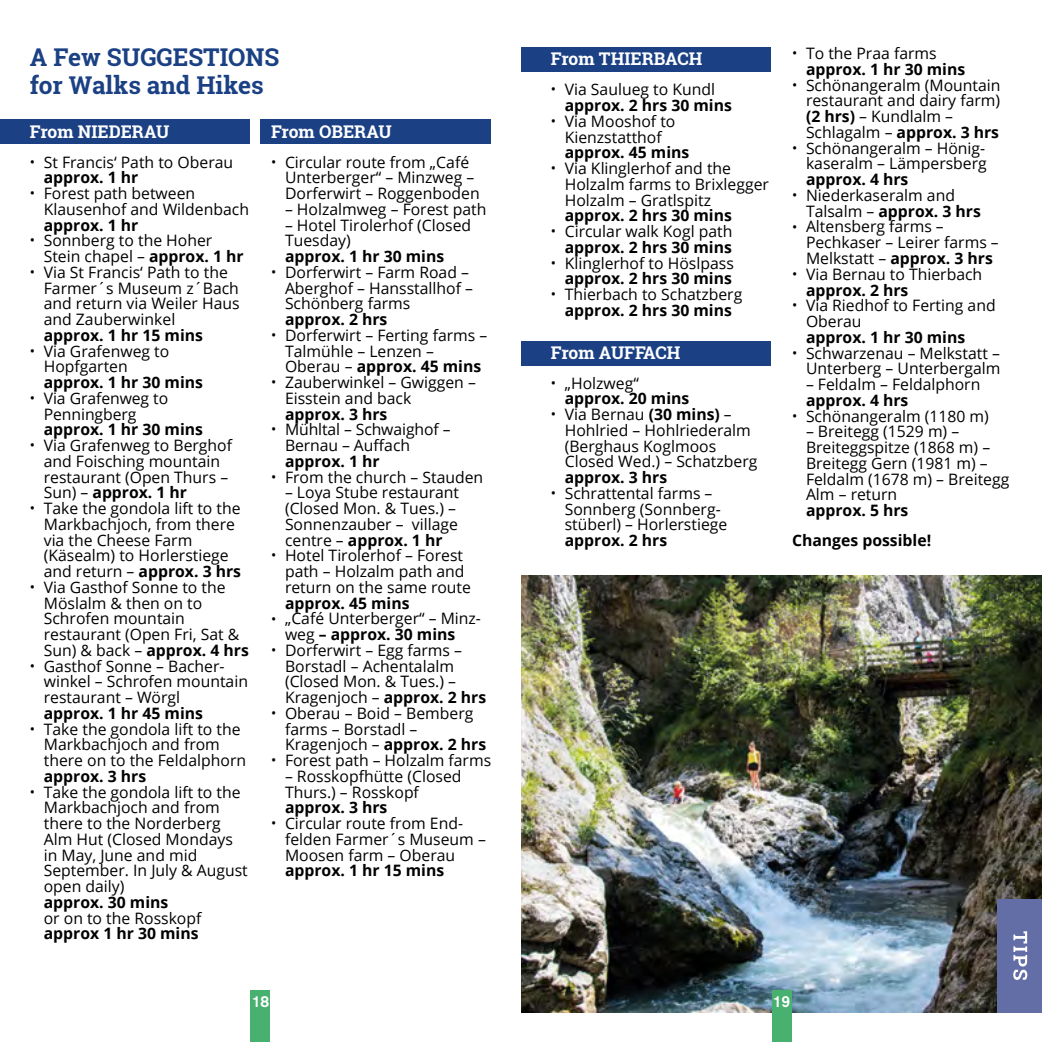
<style>
.page{position:relative;width:1042px;height:1042px;background:#fff}
.page>*{position:absolute;margin:0;border:0;box-sizing:border-box;transform-origin:0 0}
.t1{font:700 24.5px/28px "Roboto Slab";color:#1b4184}
.t2{font:700 17.5px "Roboto Slab";color:#fff}
.t3{font:15.75px/15.8px "Open Sans";color:#000}
.t4{font:700 15.75px/15.8px "Open Sans";color:#000}
.t5{font:700 15.75px "Akzidenz Grotesk";color:#fff}
.s1{font-size:14px}
.s2{font-weight:700}
.s3{font-weight:400;font-size:14px}
.s4{font-weight:400}
</style>
<div class="page">
<div style="left:0;top:119px;width:250px;height:25px;background:#1b4184"></div>
<div style="left:260px;top:119px;width:231px;height:25px;background:#1b4184"></div>
<div style="left:251px;top:991px;width:19px;height:51px;background:#49b170"></div>
<img style="left:521px;top:575px;width:521px;height:437px">
<div style="left:521px;top:47px;width:250px;height:25px;background:#1b4184"></div>
<div style="left:521px;top:341px;width:250px;height:24px;background:#1b4184"></div>
<div style="left:771px;top:991px;width:20px;height:51px;background:#49b170"></div>
<div style="left:998px;top:899px;width:44px;height:113px;background:#626ea5"></div>
<svg style="left:1013px;top:931px;width:14px;height:49px"></svg>
<h1 class="t1" style="left:30px;top:43px;width:251px">A Few SUGGESTIONS for Walks and Hikes</h1>
<p class="t2" style="left:30px;top:119px;width:141px">From NIEDERAU</p>
<p class="t3" style="left:44px;top:153px;width:191px;text-indent:-14px"><span class="s1">•</span> St Francis‘ Path to Oberau <span class="s2">approx. 1 hr</span></p>
<p class="t3" style="left:44px;top:185px;width:207px;text-indent:-14px"><span class="s1">•</span> Forest path between<br>Klausenhof and Wildenbach</p>
<p class="t4" style="left:44px;top:216px;width:96px">approx. 1 hr</p>
<p class="t3" style="left:44px;top:232px;width:201px;text-indent:-14px"><span class="s1">•</span> Sonnberg to the Hoher<br>Stein chapel – <span class="s2">approx. 1 hr</span></p>
<p class="t3" style="left:44px;top:264px;width:197px;text-indent:-14px"><span class="s1">•</span> Via St Francis‘ Path to the<br>Farmer´s Museum z´Bach and return via Weiler Haus and Zauberwinkel</p>
<p class="t4" style="left:44px;top:327px;width:161px">approx. 1 hr 15 mins</p>
<p class="t3" style="left:44px;top:342px;width:127px;text-indent:-14px"><span class="s1">•</span> Via Grafenweg to<br>Hopfgarten</p>
<p class="t4" style="left:44px;top:374px;width:161px">approx. 1 hr 30 mins</p>
<p class="t3" style="left:44px;top:390px;width:126px;text-indent:-14px"><span class="s1">•</span> Via Grafenweg to<br>Penningberg</p>
<p class="t4" style="left:44px;top:421px;width:161px">approx. 1 hr 30 mins</p>
<p class="t3" style="left:44px;top:437px;width:190px;text-indent:-14px"><span class="s1">•</span> Via Grafenweg to Berghof and Foisching mountain restaurant (Open Thurs –<br>Sun) – <span class="s2">approx. 1 hr</span></p>
<p class="t3" style="left:44px;top:500px;width:199px;text-indent:-14px"><span class="s1">•</span> Take the gondola lift to the<br>Markbachjoch, from there via the Cheese Farm (Käsealm) to Horlerstiege and return – <span class="s2">approx. 3 hrs</span></p>
<p class="t3" style="left:44px;top:579px;width:207px;text-indent:-14px"><span class="s1">•</span> Via Gasthof Sonne to the<br>Möslalm &amp; then on to<br>Schrofen mountain restaurant (Open Fri, Sat &amp;<br>Sun) &amp; back – <span class="s2">approx. 4 hrs</span></p>
<p class="t3" style="left:44px;top:657px;width:206px;text-indent:-14px"><span class="s1">•</span> Gasthof Sonne – Bacher&shy;winkel – Schrofen mountain restaurant – Wörgl</p>
<p class="t4" style="left:44px;top:705px;width:161px">approx. 1 hr 45 mins</p>
<p class="t3" style="left:44px;top:720px;width:204px;text-indent:-14px"><span class="s1">•</span> Take the gondola lift to the<br>Markbachjoch and from there on to the Feldalphorn</p>
<p class="t4" style="left:44px;top:768px;width:104px">approx. 3 hrs</p>
<p class="t3" style="left:44px;top:783px;width:206px;text-indent:-14px"><span class="s1">•</span> Take the gondola lift to the<br>Markbachjoch and from there to the Norderberg<br>Alm Hut (Closed Mondays in May, June and mid<br>September. In July &amp; August open daily)</p>
<p class="t4" style="left:44px;top:894px;width:126px">approx. 30 mins</p>
<p class="t3" style="left:44px;top:909px;width:159px">or on to the Rosskopf</p>
<p class="t4" style="left:44px;top:925px;width:156px">approx 1 hr 30 mins</p>
<p class="t2" style="left:271px;top:119px;width:122px">From OBERAU</p>
<p class="t3" style="left:285px;top:153px;width:196px;text-indent:-14px"><span class="s1">•</span> Circular route from „Café<br>Unterberger“ – Minzweg –<br>Dorferwirt – Roggenboden</p>
<p class="t3" style="left:285px;top:201px;width:203px">– Holzalmweg – Forest path</p>
<p class="t3" style="left:285px;top:216px;width:188px">– Hotel Tirolerhof (Closed<br>Tuesday)</p>
<p class="t4" style="left:285px;top:248px;width:161px">approx. 1 hr 30 mins</p>
<p class="t3" style="left:285px;top:264px;width:189px;text-indent:-14px"><span class="s1">•</span> Dorferwirt – Farm Road –<br>Aberghof – Hansstallhof –<br>Schönberg farms</p>
<p class="t4" style="left:285px;top:311px;width:104px">approx. 2 hrs</p>
<p class="t3" style="left:285px;top:327px;width:204px;text-indent:-14px"><span class="s1">•</span> Dorferwirt – Ferting farms –<br>Talmühle – Lenzen –<br>Oberau – <span class="s2">approx. 45 mins</span></p>
<p class="t3" style="left:285px;top:374px;width:192px;text-indent:-14px"><span class="s1">•</span> Zauberwinkel – Gwiggen –<br>Eisstein and back</p>
<p class="t4" style="left:285px;top:405px;width:104px">approx. 3 hrs</p>
<p class="t3" style="left:285px;top:421px;width:167px;text-indent:-14px"><span class="s1">•</span> Mühltal – Schwaighof –<br>Bernau – Auffach</p>
<p class="t4" style="left:285px;top:453px;width:96px">approx. 1 hr</p>
<p class="t3" style="left:271px;top:468px;width:214px"><span class="s1">•</span> From the church – Stauden</p>
<p class="t3" style="left:285px;top:484px;width:176px">– Loya Stube restaurant (Closed Mon. &amp; Tues.) –<br>Sonnenzauber – village centre – <span class="s2">approx. 1 hr</span></p>
<p class="t3" style="left:285px;top:547px;width:187px;text-indent:-14px"><span class="s1">•</span> Hotel Tirolerhof – Forest path – Holzalm path and return on the same route</p>
<p class="t4" style="left:285px;top:594px;width:126px">approx. 45 mins</p>
<p class="t3" style="left:285px;top:610px;width:198px;text-indent:-14px"><span class="s1">•</span> „Café Unterberger“ – Minz&shy;weg <span class="s2">– approx. 30 mins</span></p>
<p class="t3" style="left:285px;top:642px;width:203px;text-indent:-14px"><span class="s1">•</span> Dorferwirt – Egg farms –<br>Borstadl – Achentalalm (Closed Mon. &amp; Tues.) –<br>Kragenjoch – <span class="s2">approx. 2 hrs</span></p>
<p class="t3" style="left:285px;top:705px;width:203px;text-indent:-14px"><span class="s1">•</span> Oberau – Boid – Bemberg farms – Borstadl –<br>Kragenjoch – <span class="s2">approx. 2 hrs</span></p>
<p class="t3" style="left:271px;top:752px;width:222px"><span class="s1">•</span> Forest path – Holzalm farms</p>
<p class="t3" style="left:285px;top:768px;width:178px">– Rosskopfhütte (Closed<br>Thurs.) – Rosskopf</p>
<p class="t4" style="left:285px;top:799px;width:104px">approx. 3 hrs</p>
<p class="t3" style="left:285px;top:815px;width:202px;text-indent:-14px"><span class="s1">•</span> Circular route from End&shy;felden Farmer´s Museum –<br>Moosen farm – Oberau</p>
<p class="t4" style="left:285px;top:862px;width:161px">approx. 1 hr 15 mins</p>
<p class="t5" style="left:252px;top:991px;width:19px">18</p>
<p class="t2" style="left:551px;top:47px;width:153px">From THIERBACH</p>
<p class="t3" style="left:565px;top:81px;width:169px;text-indent:-14px"><span class="s1">•</span> Via Saulueg to Kundl <span class="s2">approx. 2 hrs 30 mins</span></p>
<p class="t3" style="left:551px;top:113px;width:126px;text-align:center"><span class="s1">•</span> Via Mooshof to<br>Kienzstatthof</p>
<p class="t4" style="left:565px;top:144px;width:126px">approx. 45 mins</p>
<p class="t3" style="left:565px;top:160px;width:206px;text-indent:-14px"><span class="s1">•</span> Via Klinglerhof and the<br>Holzalm farms to Brixlegger<br>Holzalm – Gratlspitz</p>
<p class="t4" style="left:565px;top:207px;width:169px">approx. 2 hrs 30 mins</p>
<p class="t3" style="left:551px;top:223px;width:183px;text-align:right"><span class="s1">•</span> Circular walk Kogl path <span class="s2">approx. 2 hrs 30 mins</span></p>
<p class="t3" style="left:551px;top:254px;width:185px;text-align:right"><span class="s1">•</span> Klinglerhof to Höslpass <span class="s2">approx. 2 hrs 30 mins</span></p>
<p class="t3" style="left:551px;top:286px;width:193px;text-align:center"><span class="s1">•</span> Thierbach to Schatzberg <span class="s2">approx. 2 hrs 30 mins</span></p>
<p class="t2" style="left:551px;top:341px;width:131px">From AUFFACH</p>
<p class="t4" style="left:565px;top:375px;width:126px;text-indent:-14px"><span class="s3">•</span> <span class="s4">„Holzweg“ </span>approx. 20 mins</p>
<p class="t3" style="left:565px;top:406px;width:194px;text-indent:-14px"><span class="s1">•</span> Via Bernau <span class="s2">(30 mins)</span> –<br>Hohlried – Hohlriederalm (Berghaus Koglmoos<br>Closed Wed.) – Schatzberg</p>
<p class="t4" style="left:565px;top:469px;width:104px">approx. 3 hrs</p>
<p class="t3" style="left:565px;top:485px;width:164px;text-indent:-14px"><span class="s1">•</span> Schrattental farms –<br>Sonnberg (Sonnberg&shy;stüberl) – Horlerstiege</p>
<p class="t4" style="left:565px;top:532px;width:104px">approx. 2 hrs</p>
<p class="t4" style="left:806px;top:45px;width:161px;text-indent:-14px"><span class="s3">•</span> <span class="s4">To the Praa farms </span>approx. 1 hr 30 mins</p>
<p class="t3" style="left:806px;top:77px;width:196px;text-indent:-14px"><span class="s1">•</span> Schönangeralm (Mountain restaurant and dairy farm) <span class="s2">(2 hrs)</span> – Kundlalm –<br>Schlagalm – <span class="s2">approx. 3 hrs</span></p>
<p class="t3" style="left:792px;top:140px;width:196px;text-align:right"><span class="s1">•</span> Schönangeralm – Hönig&shy;kaseralm – Lämpersberg</p>
<p class="t4" style="left:806px;top:171px;width:104px">approx. 4 hrs</p>
<p class="t3" style="left:806px;top:187px;width:176px;text-indent:-14px"><span class="s1">•</span> Niederkaseralm and<br>Talsalm – <span class="s2">approx. 3 hrs</span></p>
<p class="t3" style="left:806px;top:218px;width:194px;text-indent:-14px"><span class="s1">•</span> Altensberg farms –<br>Pechkaser – Leirer farms –<br>Melkstatt – <span class="s2">approx. 3 hrs</span></p>
<p class="t3" style="left:806px;top:266px;width:178px;text-indent:-14px"><span class="s1">•</span> Via Bernau to Thierbach <span class="s2">approx. 2 hrs</span></p>
<p class="t3" style="left:806px;top:297px;width:191px;text-indent:-14px"><span class="s1">•</span> Via Riedhof to Ferting and<br>Oberau</p>
<p class="t4" style="left:806px;top:329px;width:161px">approx. 1 hr 30 mins</p>
<p class="t3" style="left:792px;top:344px;width:210px;text-align:right"><span class="s1">•</span> Schwarzenau – Melkstatt –<br>Unterberg – Unterbergalm</p>
<p class="t3" style="left:806px;top:376px;width:176px">– Feldalm – Feldalphorn</p>
<p class="t4" style="left:806px;top:392px;width:104px">approx. 4 hrs</p>
<p class="t3" style="left:792px;top:407px;width:198px"><span class="s1">•</span> Schönangeralm (1180 m)</p>
<p class="t3" style="left:806px;top:423px;width:205px">– Breitegg (1529 m) –<br>Breiteggspitze (1868 m) –<br>Breitegg Gern (1981 m) –<br>Feldalm (1678 m) – Breitegg<br>Alm – return</p>
<p class="t4" style="left:792px;top:495px;width:141px;line-height:29.8px;text-align:center">approx. 5 hrs<br>Changes possible!</p>
<p class="t5" style="left:773px;top:991px;width:19px">19</p>
</div>
